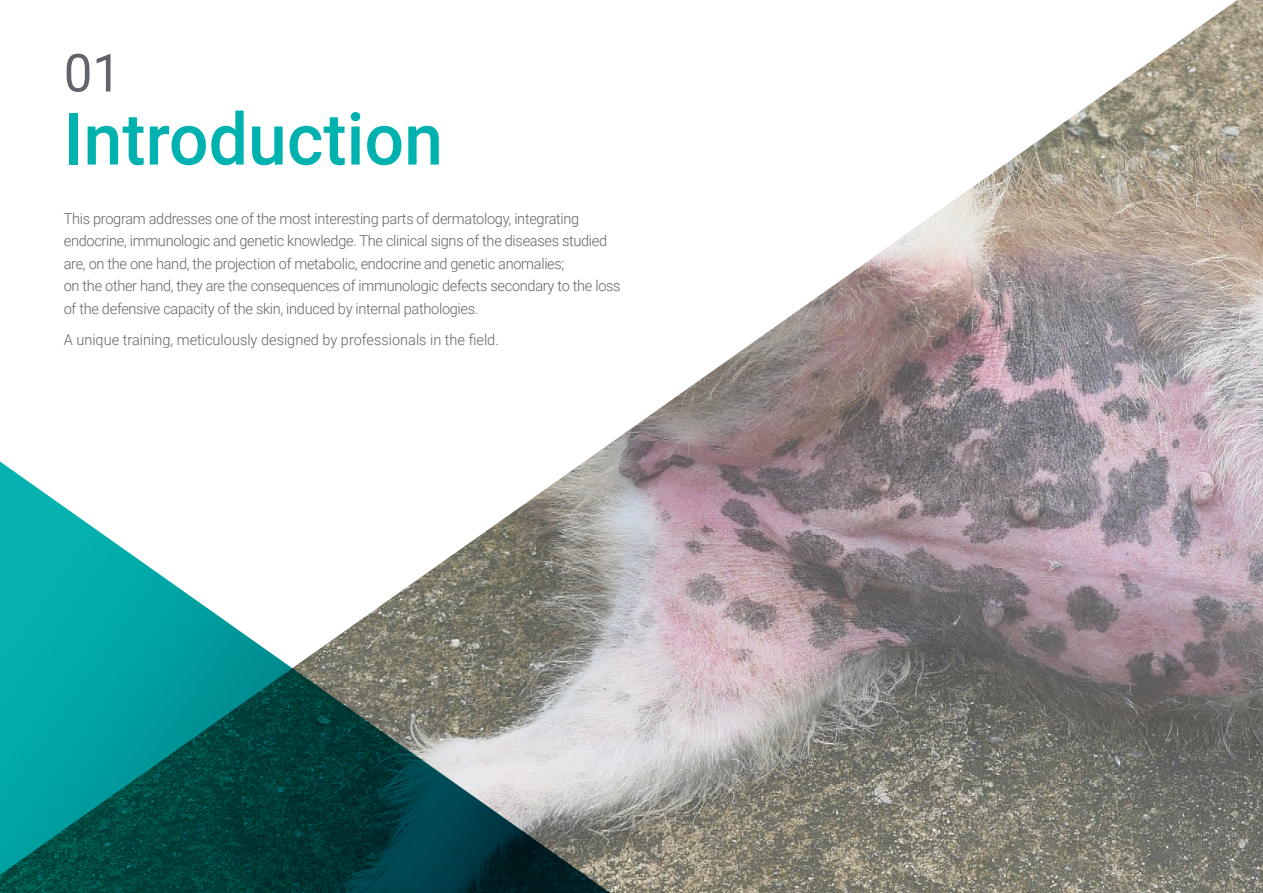
<style>
.page{position:relative;width:1263px;height:893px;background:#fff}
.page>*{position:absolute;margin:0;border:0;box-sizing:border-box;transform-origin:0 0}
.t1{font:500 72px "Roboto";color:#00b2af}
.t2{font:52.5px "Roboto";color:#61646a}
.t3{font:300 15px/22.5px "Roboto";letter-spacing:-.02em;color:#61646a}
.t4{font:300 15px "Roboto";color:#61646a}
</style>
<div class="page">
<img style="left:607px;top:0;width:656px;height:893px">
<svg style="left:0;top:446px;width:640px;height:447px"></svg>
<h2 class="t2" style="left:64px;top:36px;width:59px">01</h2>
<h1 class="t1" style="left:64px;top:89px;width:381px">Introduction</h1>
<p class="t3" style="left:64px;top:207px;width:558px">This program addresses one of the most interesting parts of dermatology, integrating endocrine, immunologic and genetic knowledge. The clinical signs of the diseases studied are, on the one hand, the projection of metabolic, endocrine and genetic anomalies;<br>on the other hand, they are the consequences of immunologic defects secondary to the loss of the defensive capacity of the skin, induced by internal pathologies.</p>
<p class="t4" style="left:64px;top:329px;width:437px">A unique training, meticulously designed by professionals in the field.</p>
</div>
